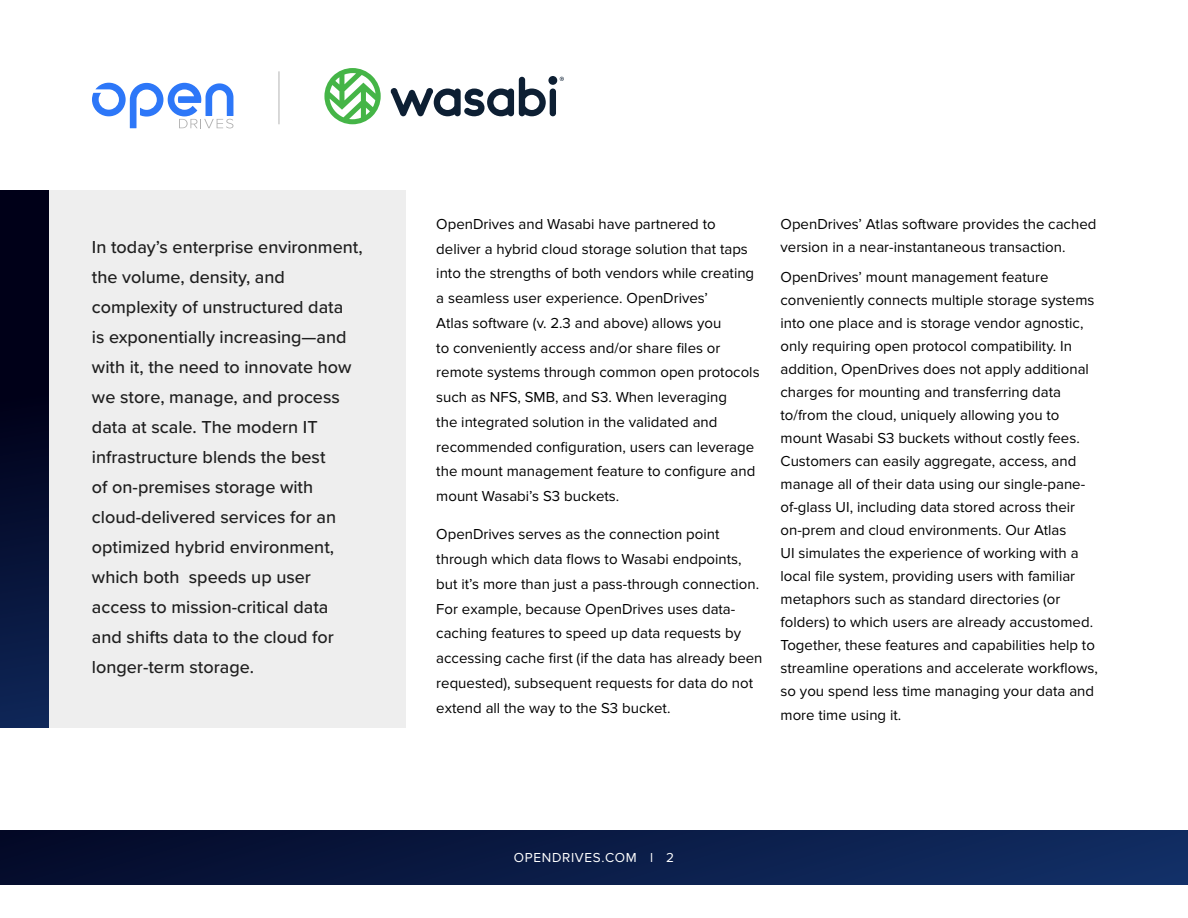
<style>
.page{position:relative;width:1188px;height:918px;background:#fff}
.page>*{position:absolute;margin:0;border:0;box-sizing:border-box;transform-origin:0 0}
.Paragraph_Heads{font:500 18px/30px "Proxima Nova";color:#1f1f1f}
.Paragraph_Heads-2{font:15px/23.1px "Proxima Nova";color:#000}
.Paragraph_Heads-3{font:13.5px "Proxima Nova";letter-spacing:.05em;color:#fff}
</style>
<div class="page">
<div style="left:49px;top:190px;width:357px;height:538px;background:#eee"></div>
<div style="left:0;top:190px;width:49px;height:538px;background:linear-gradient(to bottom,#000009,#0c214f)"></div>
<div style="left:0;top:830px;width:1188px;height:54px;background:linear-gradient(to right,#040a29,#112e65)"></div>
<svg style="left:324px;top:68px;width:57px;height:56px"></svg>
<div style="left:550px;top:89px;width:6px;height:27px;background:#0d1f33;border-radius:3px"></div>
<div style="left:548px;top:76px;width:9px;height:9px;background:#0d1f33;border-radius:50%"></div>
<svg style="left:390px;top:77px;width:156px;height:39px"></svg>
<svg style="left:560px;top:77px;width:4px;height:4px"></svg>
<svg style="left:92px;top:83px;width:141px;height:45px"></svg>
<hr style="left:278px;top:71px;width:2px;height:53px;background:#ccc">
<p class="Paragraph_Heads" style="left:92px;top:231px;width:272px">In today’s enterprise environment, the volume, density, and complexity of unstructured data<br>is exponentially increasing—and with it, the need to innovate how we store, manage, and process data at scale. The modern IT infrastructure blends the best<br>of on-premises storage with cloud-delivered services for an optimized hybrid environment, which both speeds up user access to mission-critical data and shifts data to the cloud for longer-term storage.</p>
<p class="Paragraph_Heads-2" style="left:436px;top:212px;width:325px;line-height:24.8px">OpenDrives and Wasabi have partnered to deliver a hybrid cloud storage solution that taps into the strengths of both vendors while creating a seamless user experience. OpenDrives’<br>Atlas software (v. 2.3 and above) allows you<br>to conveniently access and/or share files or remote systems through common open protocols such as NFS, SMB, and S3. When leveraging<br>the integrated solution in the validated and recommended configuration, users can leverage the mount management feature to configure and mount Wasabi’s S3 buckets.</p>
<p class="Paragraph_Heads-2" style="left:436px;top:522px;width:328px;line-height:24.8px">OpenDrives serves as the connection point through which data flows to Wasabi endpoints, but it’s more than just a pass-through connection.<br>For example, because OpenDrives uses data&shy;caching features to speed up data requests by accessing cache first (if the data has already been requested), subsequent requests for data do not extend all the way to the S3 bucket.</p>
<p class="Paragraph_Heads-2" style="left:781px;top:213px;width:317px">OpenDrives’ Atlas software provides the cached version in a near-instantaneous transaction.</p>
<p class="Paragraph_Heads-2" style="left:781px;top:265px;width:319px">OpenDrives’ mount management feature conveniently connects multiple storage systems into one place and is storage vendor agnostic, only requiring open protocol compatibility. In addition, OpenDrives does not apply additional charges for mounting and transferring data to/from the cloud, uniquely allowing you to mount Wasabi S3 buckets without costly fees.<br>Customers can easily aggregate, access, and manage all of their data using our single-pane&shy;of-glass UI, including data stored across their on-prem and cloud environments. Our Atlas<br>UI simulates the experience of working with a local file system, providing users with familiar metaphors such as standard directories (or folders) to which users are already accustomed.<br>Together, these features and capabilities help to streamline operations and accelerate workflows, so you spend less time managing your data and more time using it.</p>
<p class="Paragraph_Heads-3" style="left:514px;top:849px;width:162px">OPENDRIVES.COM l 2</p>
</div>
